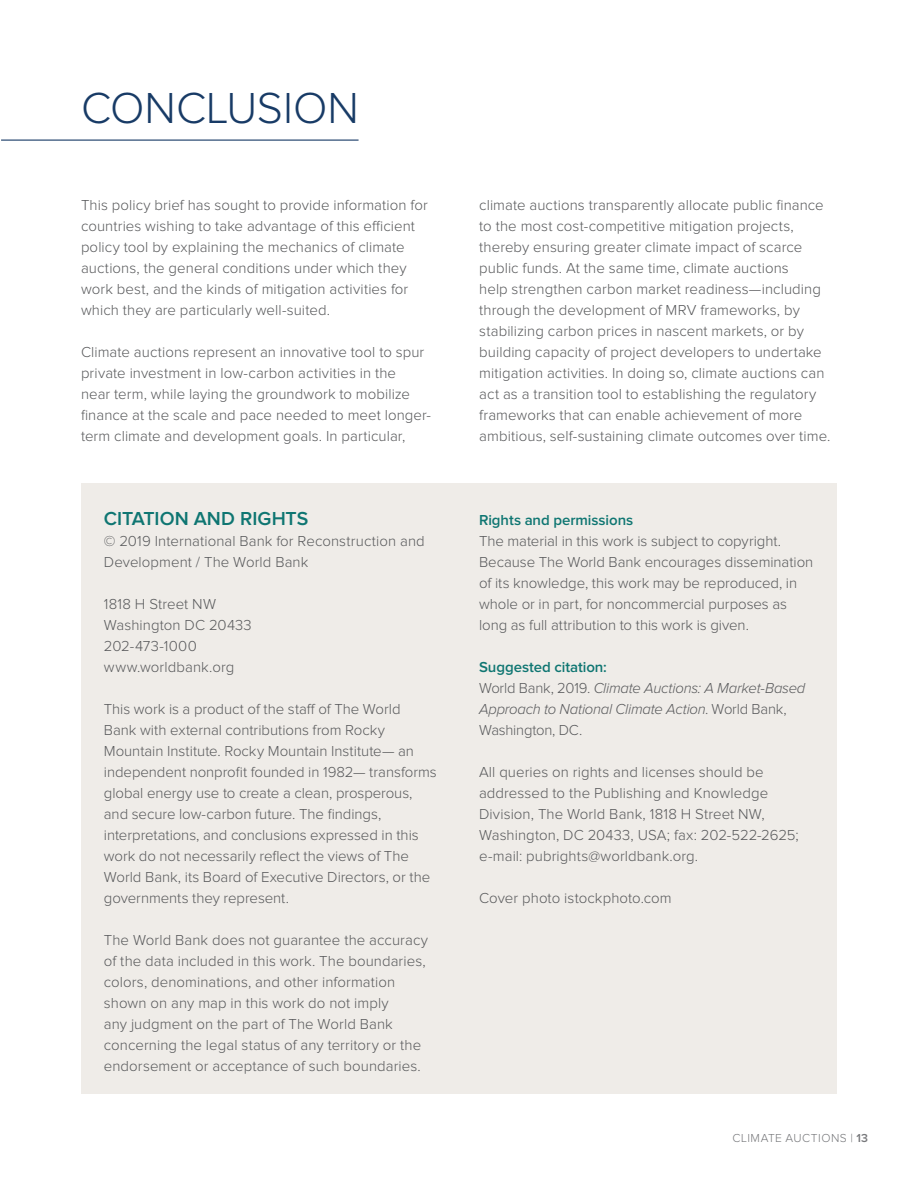
<style>
.page{position:relative;width:918px;height:1188px;background:#fff}
.page>*{position:absolute;margin:0;border:0;box-sizing:border-box;transform-origin:0 0}
.t1{font:300 45px "Proxima Nova";color:#183b66}
.t2{font:600 19.5px "Proxima Nova";letter-spacing:.005em;color:#0f7672}
.t3{font:300 15px/21px "Proxima Nova";letter-spacing:.005em;color:#58595b}
.t4{font:italic 300 15px/21px "Proxima Nova";letter-spacing:-.015em;color:#58595b}
.t5{font:600 15px "Proxima Nova";letter-spacing:-.005em;color:#0f7672}
.t6{font:300 12px "Proxima Nova";letter-spacing:.04em;color:#77787b}
.s1{font-weight:600;font-style:normal;color:#0f7672}
.s2{font-style:normal}
.s3{font-weight:600}
</style>
<div class="page">
<hr style="left:1px;top:140px;width:358px;height:1px;background:#183b66">
<div style="left:81px;top:483px;width:756px;height:611px;background:#efece8"></div>
<h1 class="t1" style="left:81px;top:87px;width:279px">CONCLUSION</h1>
<p class="t3" style="left:81px;top:195px;width:348px">This policy brief has sought to provide information for countries wishing to take advantage of this efficient policy tool by explaining the mechanics of climate auctions, the general conditions under which they work best, and the kinds of mitigation activities for which they are particularly well-suited.</p>
<p class="t3" style="left:81px;top:342px;width:352px">Climate auctions represent an innovative tool to spur private investment in low-carbon activities in the<br>near term, while laying the groundwork to mobilize finance at the scale and pace needed to meet longer&shy;term climate and development goals. In particular,</p>
<h2 class="t2" style="left:104px;top:510px;width:206px">CITATION AND RIGHTS</h2>
<p class="t3" style="left:104px;top:531px;width:322px">© 2019 International Bank for Reconstruction and<br>Development / The World Bank</p>
<p class="t3" style="left:104px;top:594px;width:149px">1818 H Street NW<br>Washington DC 20433<br>202-473-1000 www.worldbank.org</p>
<p class="t3" style="left:104px;top:699px;width:334px">This work is a product of the staff of The World Bank with external contributions from Rocky Mountain Institute. Rocky Mountain Institute— an independent nonprofit founded in 1982— transforms global energy use to create a clean, prosperous, and secure low-carbon future. The findings, interpretations, and conclusions expressed in this work do not necessarily reflect the views of The World Bank, its Board of Executive Directors, or the governments they represent.</p>
<p class="t3" style="left:104px;top:930px;width:326px">The World Bank does not guarantee the accuracy of the data included in this work. The boundaries, colors, denominations, and other information shown on any map in this work do not imply<br>any judgment on the part of The World Bank concerning the legal status of any territory or the endorsement or acceptance of such boundaries.</p>
<p class="t3" style="left:479px;top:195px;width:353px">climate auctions transparently allocate public finance to the most cost-competitive mitigation projects, thereby ensuring greater climate impact of scarce public funds. At the same time, climate auctions<br>help strengthen carbon market readiness—including through the development of MRV frameworks, by stabilizing carbon prices in nascent markets, or by building capacity of project developers to undertake mitigation activities. In doing so, climate auctions can act as a transition tool to establishing the regulatory frameworks that can enable achievement of more ambitious, self-sustaining climate outcomes over time.</p>
<p class="t5" style="left:479px;top:513px;width:156px">Rights and permissions</p>
<p class="t3" style="left:479px;top:531px;width:336px">The material in this work is subject to copyright.<br>Because The World Bank encourages dissemination of its knowledge, this work may be reproduced, in whole or in part, for noncommercial purposes as long as full attribution to this work is given.</p>
<p class="t4" style="left:479px;top:657px;width:328px"><span class="s1">Suggested citation:<br></span><span class="s2">World Bank, 2019.</span> Climate Auctions: A Market-Based Approach to National Climate Action<span class="s2">. World Bank, Washington, DC.</span></p>
<p class="t3" style="left:479px;top:762px;width:321px">All queries on rights and licenses should be addressed to the Publishing and Knowledge Division, The World Bank, 1818 H Street NW, Washington, DC 20433, USA; fax: 202-522-2625; e-mail: pubrights@worldbank.org.</p>
<p class="t3" style="left:479px;top:888px;width:194px">Cover photo istockphoto.com</p>
<p class="t6" style="left:732px;top:1132px;width:137px">CLIMATE AUCTIONS | <span class="s3">13</span></p>
</div>
